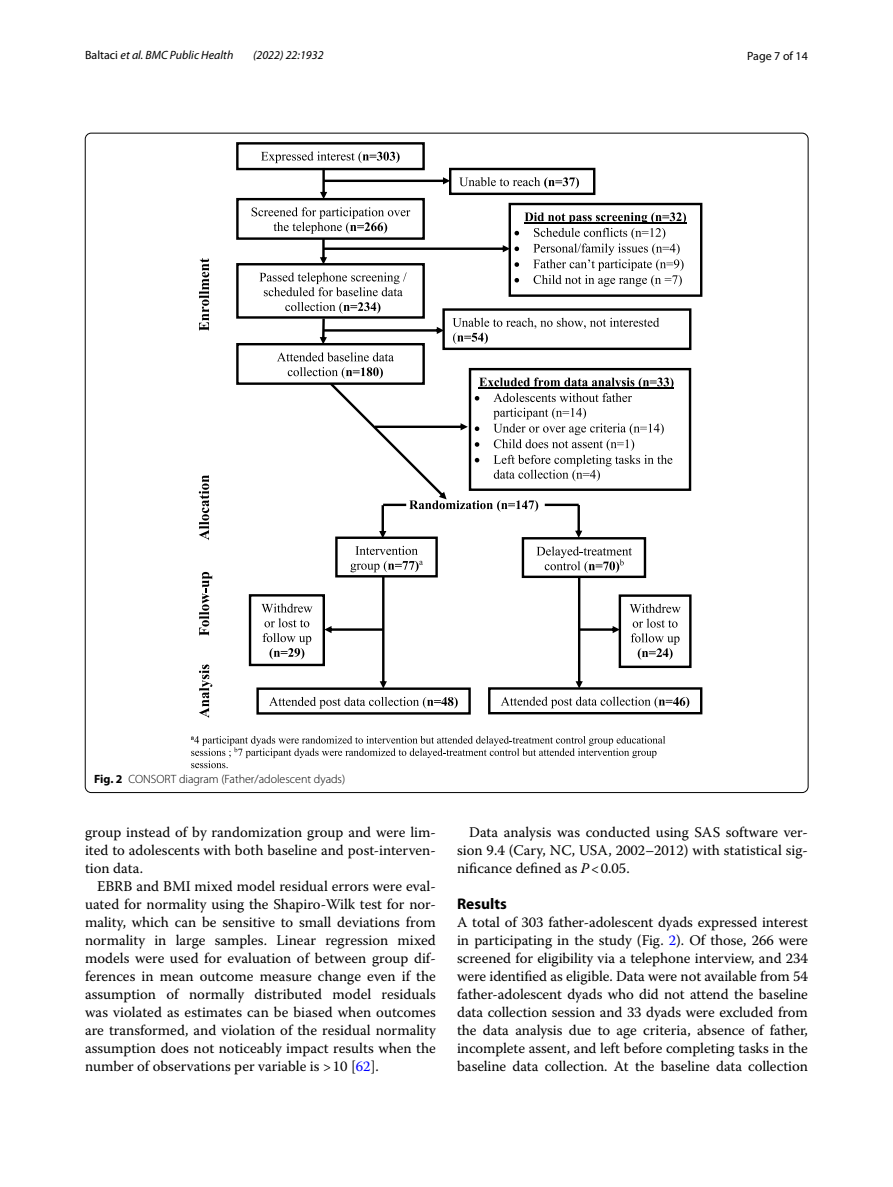
<style>
.page{position:relative;width:893px;height:1187px;background:#fff}
.page>*{position:absolute;margin:0;border:0;box-sizing:border-box;transform-origin:0 0}
.t1{font:700 15.45px "Myriad Pro";color:#000}
.t2{font:14.7px/18px "Warnock Pro";color:#000;text-align:justify}
.t3{font:300 12px "Myriad Pro";color:#000}
.t4{font:italic 12px "Myriad Pro";color:#000}
.t5{font:12px "Myriad Pro";color:#000}
.s1{font-style:normal}
.s2{font-weight:700}
.s3{color:#00f}
.s4{font-style:italic}
</style>
<div class="page">
<svg style="left:191px;top:736px;width:474px;height:32px"></svg>
<div style="left:236px;top:142px;width:189px;height:28px;border:2px solid #000"></div>
<div style="left:236px;top:198px;width:189px;height:42px;border:2px solid #000"></div>
<div style="left:236px;top:263px;width:189px;height:55px;border:2px solid #000"></div>
<div style="left:236px;top:343px;width:189px;height:42px;border:2px solid #000"></div>
<svg style="left:277px;top:352px;width:117px;height:9px"></svg>
<svg style="left:199px;top:258px;width:10px;height:73px"></svg>
<div style="left:449px;top:168px;width:146px;height:27px;background:#fff;border:2px solid #000"></div>
<svg style="left:459px;top:177px;width:120px;height:11px"></svg>
<div style="left:442px;top:308px;width:249px;height:42px;background:#fff;border:2px solid #000"></div>
<svg style="left:453px;top:318px;width:206px;height:26px"></svg>
<div style="left:509px;top:203px;width:193px;height:94px;border:2px solid #000"></div>
<hr style="left:524px;top:222px;width:163px;height:2px;background:#000">
<svg style="left:525px;top:212px;width:161px;height:74px"></svg>
<div style="left:469px;top:368px;width:222px;height:123px;background:#fff;border:2px solid #000"></div>
<hr style="left:479px;top:387px;width:195px;height:2px;background:#000">
<div style="left:335px;top:536px;width:103px;height:41px;border:2px solid #000"></div>
<div style="left:522px;top:537px;width:124px;height:41px;border:2px solid #000"></div>
<div style="left:249px;top:594px;width:76px;height:72px;border:2px solid #000"></div>
<svg style="left:261px;top:603px;width:51px;height:9px"></svg>
<svg style="left:264px;top:618px;width:45px;height:9px"></svg>
<div style="left:619px;top:594px;width:73px;height:74px;border:2px solid #000"></div>
<div style="left:256px;top:687px;width:215px;height:27px;border:2px solid #000"></div>
<div style="left:488px;top:687px;width:214px;height:27px;border:2px solid #000"></div>
<svg style="left:199px;top:475px;width:10px;height:65px"></svg>
<svg style="left:199px;top:572px;width:13px;height:64px"></svg>
<svg style="left:199px;top:664px;width:13px;height:54px"></svg>
<svg style="left:261px;top:151px;width:189px;height:48px"></svg>
<svg style="left:252px;top:207px;width:267px;height:89px"></svg>
<svg style="left:285px;top:302px;width:159px;height:42px"></svg>
<svg style="left:288px;top:367px;width:385px;height:171px"></svg>
<svg style="left:324px;top:546px;width:99px;height:142px"></svg>
<svg style="left:269px;top:696px;width:189px;height:12px"></svg>
<svg style="left:501px;top:696px;width:188px;height:12px"></svg>
<svg style="left:263px;top:633px;width:48px;height:26px"></svg>
<svg style="left:537px;top:546px;width:144px;height:142px"></svg>
<p class="t4" style="left:85px;top:48px;width:150px"><span class="s1">Baltaci</span> et al. BMC Public Health</p>
<p class="t4" style="left:253px;top:48px;width:72px">(2022) 22:1932</p>
<p class="t5" style="left:747px;top:48px;width:62px">Page 7 of 14</p>
<p class="t3" style="left:94px;top:772px;width:253px"><span class="s2">Fig. 2</span> CONSORT diagram (Father/adolescent dyads)</p>
<p class="t2" style="left:85px;top:822px;width:352px">group instead of by randomization group and were lim&shy;ited to adolescents with both baseline and post-interven&shy;tion data.</p>
<p class="t2" style="left:85px;top:876px;width:352px;text-indent:12px">EBRB and BMI mixed model residual errors were eval&shy;uated for normality using the Shapiro-Wilk test for nor&shy;mality, which can be sensitive to small deviations from normality in large samples. Linear regression mixed models were used for evaluation of between group dif&shy;ferences in mean outcome measure change even if the assumption of normally distributed model residuals was violated as estimates can be biased when outcomes are transformed, and violation of the residual normality assumption does not noticeably impact results when the number of observations per variable is &gt;10 [<span class="s3">62</span>].</p>
<p class="t2" style="left:457px;top:822px;width:352px;text-indent:12px">Data analysis was conducted using SAS software ver&shy;sion 9.4 (Cary, NC, USA, 2002–2012) with statistical sig&shy;nificance defined as <span class="s4">P</span>&lt;0.05.</p>
<p class="t1" style="left:457px;top:893px;width:51px">Results</p>
<p class="t2" style="left:457px;top:912px;width:352px">A total of 303 father-adolescent dyads expressed interest in participating in the study (Fig. <span class="s3">2</span>). Of those, 266 were screened for eligibility via a telephone interview, and 234 were identified as eligible. Data were not available from 54 father-adolescent dyads who did not attend the baseline data collection session and 33 dyads were excluded from the data analysis due to age criteria, absence of father, incomplete assent, and left before completing tasks in the baseline data collection. At the baseline data collection</p>
</div>
